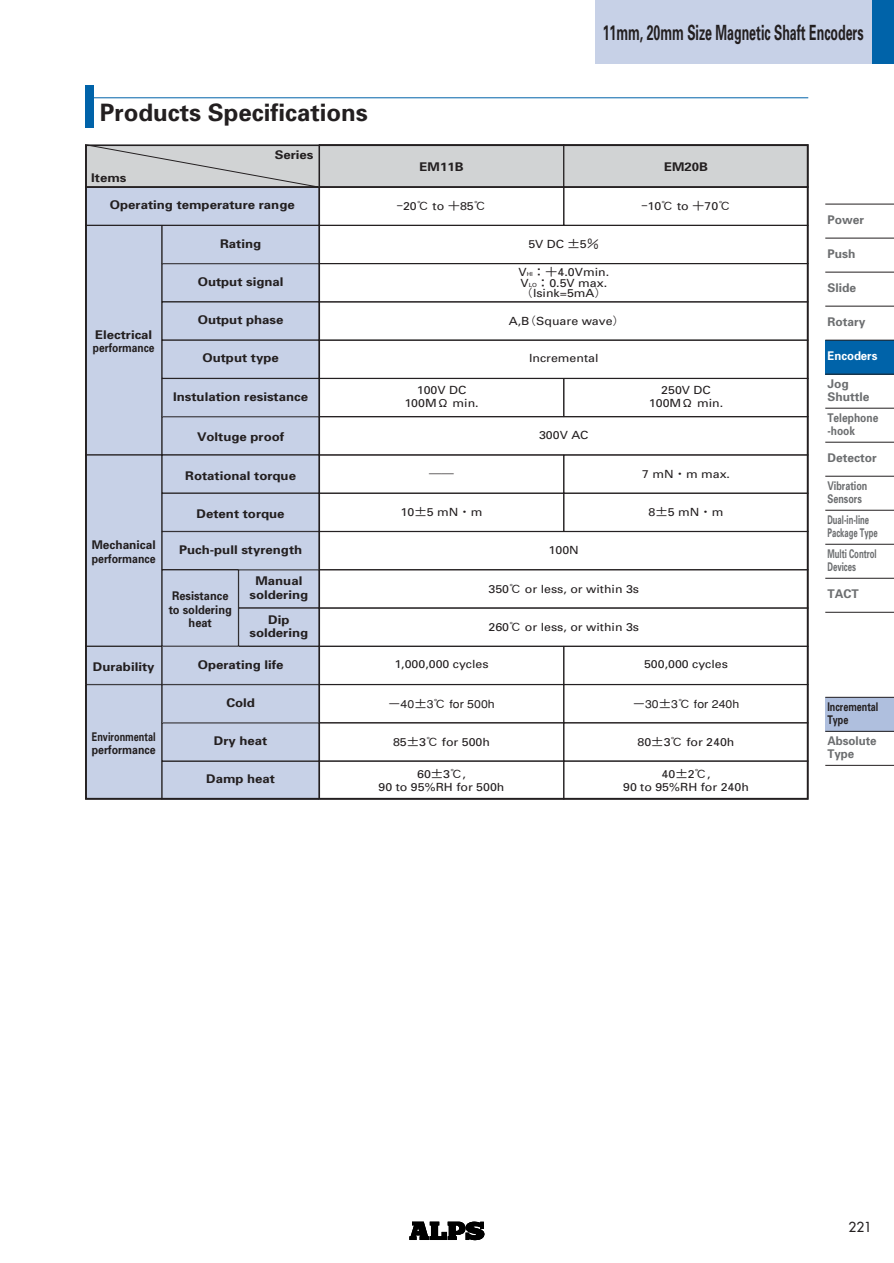
<style>
.page{position:relative;width:894px;height:1263px;background:#fff}
.page>*{position:absolute;margin:0;border:0;box-sizing:border-box;transform-origin:0 0}
.t1{font:700 24px "Univers";color:#231f20}
.t2{font:700 21px "Univers";color:#231f20;scale:.59 1}
.t3{font:13.5px "Futura";color:#231f20}
.t4{font:700 12px/13.5px "Univers";color:#231f20;text-align:center;scale:1.1 1}
.t5{font:700 12px/13.5px "Univers";color:#6c6e70}
.t6{font:700 12px/13.5px "Univers";color:#231f20;text-align:center;scale:.92 1}
.t7{font:700 12px/13.5px "Univers";color:#231f20;scale:.76 1}
.t8{font:700 12px/13.5px "Univers";color:#6c6e70;scale:.64 1}
.t9{font:700 12px/13.5px "Univers";color:#231f20}
.t10{font:700 12px/13.5px "Univers";color:#6c6e70;scale:.65 1}
.t11{font:700 12px/13.5px "Univers";color:#6c6e70;scale:.75 1}
.t12{font:700 12px/13.5px "Univers";color:#231f20;scale:.75 1}
.t13{font:700 12px/13.5px "Univers";color:#6c6e70;scale:.85 1}
.t14{font:700 12px/13.5px "Univers";color:#6c6e70;scale:.96 1}
.t15{font:700 12px "Univers";color:#fff;scale:.95 1}
.t16{font:11.25px/12.8px "Univers";color:#231f20;text-align:center;scale:1.1 1}
.t17{font:500 11.25px "Gothic BBB";color:#231f20;scale:1.1 1}
.s1{font-family:"Gothic BBB";font-weight:500}
.s2{font-size:5.7px}
</style>
<div class="page">
<div style="left:825px;top:697px;width:69px;height:34px;background:#afbfde"></div>
<hr style="left:825px;top:697px;width:69px;height:1px;background:#231f20">
<hr style="left:825px;top:731px;width:69px;height:1px;background:#231f20">
<hr style="left:825px;top:765px;width:69px;height:1px;background:#231f20">
<hr style="left:825px;top:238px;width:69px;height:1px;background:#231f20">
<hr style="left:825px;top:272px;width:69px;height:1px;background:#231f20">
<hr style="left:825px;top:306px;width:69px;height:1px;background:#231f20">
<div style="left:825px;top:340px;width:69px;height:34px;background:#0063a9"></div>
<hr style="left:825px;top:340px;width:69px;height:1px;background:#231f20">
<hr style="left:825px;top:374px;width:69px;height:1px;background:#231f20">
<hr style="left:825px;top:408px;width:69px;height:1px;background:#231f20">
<hr style="left:825px;top:442px;width:69px;height:1px;background:#231f20">
<hr style="left:825px;top:476px;width:69px;height:1px;background:#231f20">
<hr style="left:825px;top:510px;width:69px;height:1px;background:#231f20">
<hr style="left:825px;top:544px;width:69px;height:1px;background:#231f20">
<hr style="left:825px;top:578px;width:69px;height:1px;background:#231f20">
<hr style="left:825px;top:612px;width:69px;height:1px;background:#231f20">
<hr style="left:825px;top:204px;width:69px;height:1px;background:#231f20">
<svg style="left:410px;top:1222px;width:74px;height:18px"></svg>
<hr style="left:85px;top:98px;width:723px;height:1px;background:#0063a9">
<div style="left:85px;top:85px;width:9px;height:43px;background:#0063a9"></div>
<svg style="left:85px;top:144px;width:724px;height:656px"></svg>
<div style="left:596px;top:0;width:298px;height:64px;background:#c7d1e7"></div>
<div style="left:872px;top:0;width:22px;height:64px;background:#0063a9"></div>
<h2 class="t2" style="left:603px;top:25px;width:444px">11mm, 20mm Size Magnetic Shaft Encoders</h2>
<h1 class="t1" style="left:100px;top:104px;width:269px">Products Specifications</h1>
<p class="t4" style="left:275px;top:149px;width:37px">Series</p>
<p class="t4" style="left:91px;top:172px;width:33px">Items</p>
<p class="t4" style="left:110px;top:199px;width:170px">Operating temperature range</p>
<p class="t4" style="left:93px;top:329px;width:58px;text-align:left">Electrical performance</p>
<p class="t9" style="left:92px;top:540px;width:66px">Mechanical performance</p>
<p class="t4" style="left:93px;top:661px;width:58px">Durability</p>
<p class="t7" style="left:92px;top:731px;width:86px">Environmental performance</p>
<p class="t4" style="left:220px;top:238px;width:39px">Rating</p>
<p class="t4" style="left:198px;top:276px;width:79px">Output signal</p>
<p class="t4" style="left:198px;top:314px;width:79px">Output phase</p>
<p class="t4" style="left:203px;top:353px;width:71px">Output type</p>
<p class="t4" style="left:173px;top:391px;width:124px">Instulation resistance</p>
<p class="t4" style="left:197px;top:431px;width:81px">Voltuge proof</p>
<p class="t4" style="left:185px;top:470px;width:102px">Rotational torque</p>
<p class="t4" style="left:197px;top:508px;width:82px">Detent torque</p>
<p class="t4" style="left:179px;top:544px;width:113px">Puch-pull styrength</p>
<p class="t4" style="left:250px;top:575px;width:55px">Manual soldering</p>
<p class="t4" style="left:250px;top:614px;width:55px">Dip soldering</p>
<p class="t4" style="left:198px;top:659px;width:79px">Operating life</p>
<p class="t4" style="left:226px;top:697px;width:27px">Cold</p>
<p class="t6" style="left:169px;top:590px;width:70px">Resistance to soldering heat</p>
<p class="t4" style="left:214px;top:735px;width:50px">Dry heat</p>
<p class="t4" style="left:206px;top:773px;width:64px">Damp heat</p>
<p class="t4" style="left:420px;top:161px;width:42px">EM11B</p>
<p class="t4" style="left:664px;top:161px;width:42px">EM20B</p>
<p class="t16" style="left:397px;top:201px;width:83px"><span class="s1">ｰ</span>20<span class="s1">℃</span> to <span class="s1">＋</span>85<span class="s1">℃</span></p>
<p class="t16" style="left:641px;top:201px;width:83px"><span class="s1">ｰ</span>10<span class="s1">℃</span> to <span class="s1">＋</span>70<span class="s1">℃</span></p>
<p class="t16" style="left:528px;top:239px;width:66px">5V DC <span class="s1">±</span>5<span class="s1">％</span></p>
<p class="t16" style="left:518px;top:268px;width:84px;line-height:10.5px;text-align:left">V<span class="s2">HI</span><span class="s1">：＋</span>4.0Vmin.<br>V<span class="s2">LO</span><span class="s1">：</span>0.5V max.<span class="s1">（</span>lsink=5mA<span class="s1">）</span></p>
<p class="t16" style="left:509px;top:316px;width:107px">A,B<span class="s1">（</span>Square wave<span class="s1">）</span></p>
<p class="t16" style="left:529px;top:353px;width:65px">Incremental</p>
<p class="t16" style="left:404px;top:385px;width:69px">100V DC<br>100M<span class="s1">Ω</span> min.</p>
<p class="t16" style="left:649px;top:385px;width:69px">250V DC<br>100M<span class="s1">Ω</span> min.</p>
<p class="t16" style="left:539px;top:429px;width:47px">300V AC</p>
<p class="t17" style="left:429px;top:470px;width:24px">――</p>
<p class="t16" style="left:401px;top:507px;width:76px">10<span class="s1">±</span>5 mN<span class="s1">・</span>m</p>
<p class="t16" style="left:642px;top:469px;width:81px">7 mN<span class="s1">・</span>m max.</p>
<p class="t16" style="left:649px;top:507px;width:70px">8<span class="s1">±</span>5 mN<span class="s1">・</span>m</p>
<p class="t16" style="left:549px;top:544px;width:29px">100N</p>
<p class="t16" style="left:489px;top:584px;width:138px">350<span class="s1">℃</span> or less, or within 3s</p>
<p class="t16" style="left:489px;top:622px;width:138px">260<span class="s1">℃</span> or less, or within 3s</p>
<p class="t16" style="left:394px;top:659px;width:87px">1,000,000 cycles</p>
<p class="t17" style="left:388px;top:700px;width:98px">－40±3℃ for 500h</p>
<p class="t16" style="left:393px;top:737px;width:90px">85<span class="s1">±</span>3<span class="s1">℃</span> for 500h</p>
<p class="t16" style="left:379px;top:768px;width:116px">60<span class="s1">±</span>3<span class="s1">℃</span>,<br>90 to 95%RH for 500h</p>
<p class="t16" style="left:644px;top:659px;width:78px">500,000 cycles</p>
<p class="t17" style="left:633px;top:700px;width:98px">－30±3℃ for 240h</p>
<p class="t16" style="left:638px;top:737px;width:90px">80<span class="s1">±</span>3<span class="s1">℃</span> for 240h</p>
<p class="t16" style="left:623px;top:768px;width:116px">40<span class="s1">±</span>2<span class="s1">℃</span>,<br>90 to 95%RH for 240h</p>
<p class="t5" style="left:827px;top:214px;width:38px">Power</p>
<p class="t5" style="left:827px;top:248px;width:29px">Push</p>
<p class="t5" style="left:827px;top:282px;width:30px">Slide</p>
<p class="t5" style="left:827px;top:316px;width:40px">Rotary</p>
<p class="t15" style="left:827px;top:352px;width:54px">Encoders</p>
<p class="t5" style="left:827px;top:378px;width:44px">Jog<br>Shuttle</p>
<p class="t13" style="left:827px;top:412px;width:61px">Telephone -hook</p>
<p class="t5" style="left:827px;top:452px;width:51px">Detector</p>
<p class="t11" style="left:827px;top:480px;width:55px">Vibration<br>Sensors</p>
<p class="t8" style="left:827px;top:514px;width:80px">Dual-in-line<br>Package Type</p>
<p class="t10" style="left:827px;top:548px;width:77px">Multi Control<br>Devices</p>
<p class="t5" style="left:827px;top:589px;width:33px">TACT</p>
<p class="t12" style="left:827px;top:701px;width:70px">Incremental<br>Type</p>
<p class="t14" style="left:827px;top:735px;width:53px">Absolute<br>Type</p>
<p class="t3" style="left:849px;top:1220px;width:25px">221</p>
</div>
